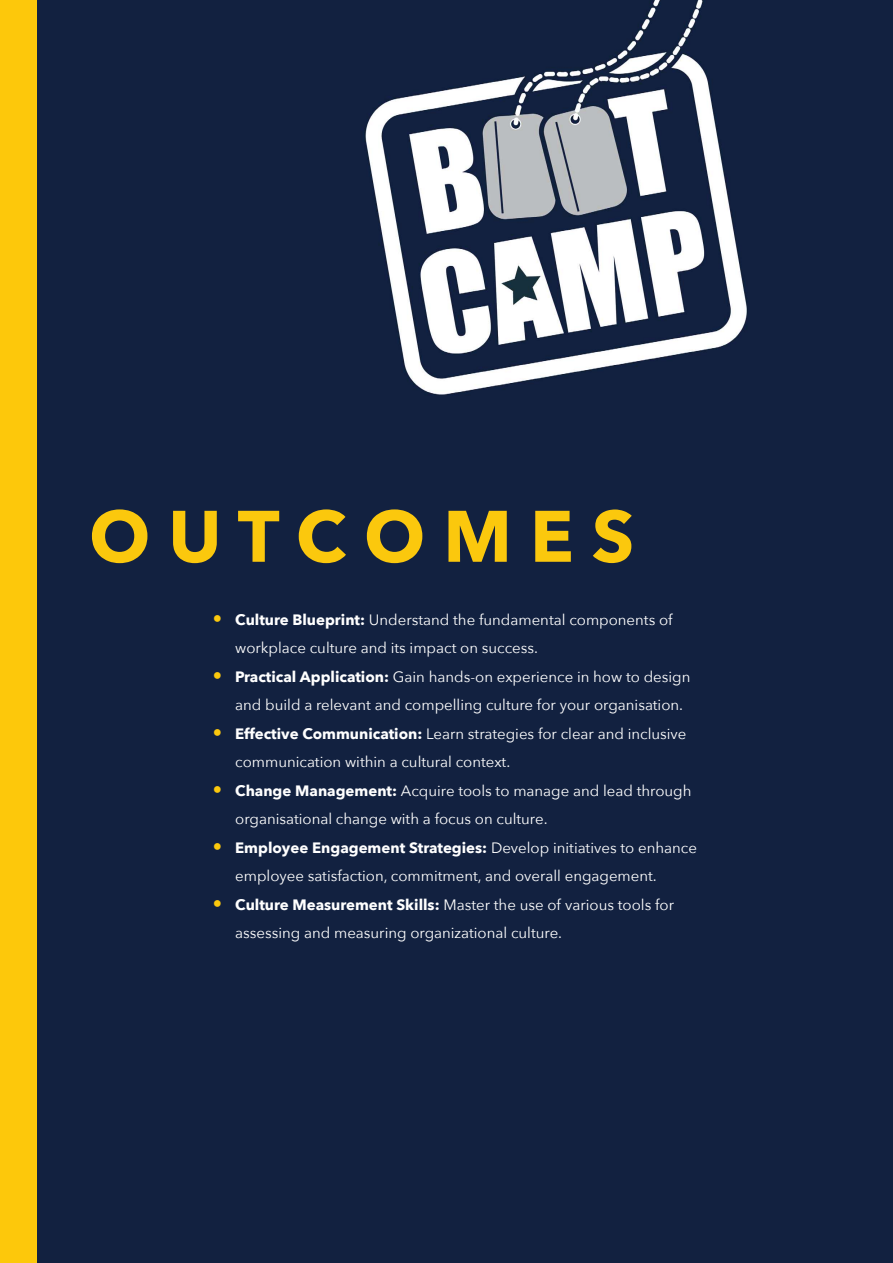
<style>
.page{position:relative;width:893px;height:1263px;background:#fff}
.page>*{position:absolute;margin:0;border:0;box-sizing:border-box;transform-origin:0 0}
.t1{font:700 72px "Avenir Next";color:#fbc80d}
.t2{font:25.5px "Minion Pro";color:#fbc80d}
.t3{font:15px/28.5px "Avenir Next";color:#fff}
.s1{font-weight:700}
</style>
<div class="page">
<div style="left:37px;top:0;width:856px;height:1263px;background:#122140"></div>
<div style="left:0;top:0;width:37px;height:1263px;background:#fdc80b"></div>
<h1 class="t1" style="left:89px;top:506px;width:547px">O U T C O M E S</h1>
<h2 class="t2" style="left:213px;top:600px;width:11px">•</h2>
<h2 class="t2" style="left:213px;top:657px;width:11px">•</h2>
<h2 class="t2" style="left:213px;top:714px;width:11px">•</h2>
<h2 class="t2" style="left:213px;top:771px;width:11px">•</h2>
<h2 class="t2" style="left:213px;top:828px;width:11px">•</h2>
<h2 class="t2" style="left:213px;top:885px;width:11px">•</h2>
<p class="t3" style="left:235px;top:605px;width:463px"><span class="s1">Culture Blueprint:</span> Understand the fundamental components of workplace culture and its impact on success.<br><span class="s1">Practical Application:</span> Gain hands-on experience in how to design and build a relevant and compelling culture for your organisation.<br><span class="s1">Effective Communication:</span> Learn strategies for clear and inclusive communication within a cultural context.<br><span class="s1">Change Management:</span> Acquire tools to manage and lead through organisational change with a focus on culture.<br><span class="s1">Employee Engagement Strategies:</span> Develop initiatives to enhance employee satisfaction, commitment, and overall engagement.<br><span class="s1">Culture Measurement Skills:</span> Master the use of various tools for assessing and measuring organizational culture.</p>
</div>
